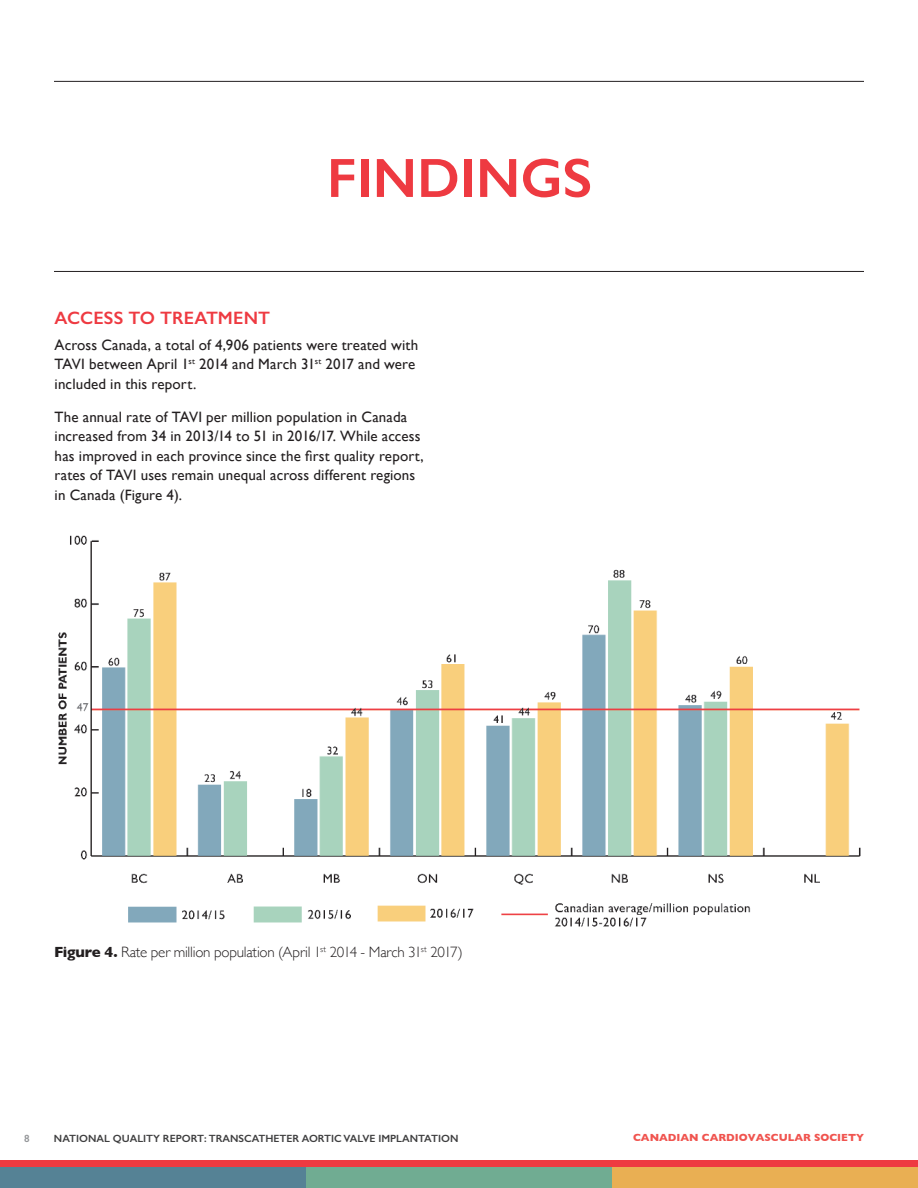
<style>
.page{position:relative;width:918px;height:1188px;background:#fff}
.page>*{position:absolute;margin:0;border:0;box-sizing:border-box;transform-origin:0 0}
.t1{font:600 55.5px "Gill Sans";color:#ee3a41}
.t2{font:600 18px "Gill Sans";color:#ee3a41}
.t3{font:15px/19.5px "Gill Sans";letter-spacing:.01em;color:#231f20}
.t4{font:300 15px "Gill Sans";letter-spacing:-.015em;color:#231f20}
.t5{font:600 10.5px "Gill Sans";color:#3e3e3f}
.t6{font:700 10.5px "Gill Sans";color:#f0544f}
.t7{font:600 10.5px "Gill Sans";color:#939598}
.s1{font-weight:700}
</style>
<div class="page">
<hr style="left:54px;top:81px;width:810px;height:1px;background:#231f20">
<hr style="left:54px;top:271px;width:810px;height:1px;background:#231f20">
<div style="left:0;top:1160px;width:918px;height:8px;background:#ee3a41"></div>
<div style="left:0;top:1168px;width:306px;height:20px;background:#558295"></div>
<div style="left:306px;top:1168px;width:306px;height:20px;background:#70ac92"></div>
<div style="left:612px;top:1168px;width:306px;height:20px;background:#e9af53"></div>
<img style="left:58px;top:535px;width:802px;height:392px">
<h1 class="t1" style="left:327px;top:157px;width:267px">FINDINGS</h1>
<p class="t2" style="left:55px;top:311px;width:217px">ACCESS TO TREATMENT</p>
<p class="t3" style="left:55px;top:335px;width:365px">Across Canada, a total of 4,906 patients were treated with<br>TAVI between April 1<sup>st</sup> 2014 and March 31<sup>st</sup> 2017 and were included in this report.</p>
<p class="t3" style="left:55px;top:408px;width:371px">The annual rate of TAVI per million population in Canada increased from 34 in 2013/14 to 51 in 2016/17. While access has improved in each province since the first quality report, rates of TAVI uses remain unequal across different regions in Canada (Figure 4).</p>
<p class="t4" style="left:54px;top:945px;width:410px"><span class="s1">Figure 4.</span> Rate per million population (April 1<sup>st</sup> 2014 - March 31<sup>st</sup> 2017)</p>
<p class="t7" style="left:24px;top:1134px;width:7px">8</p>
<p class="t5" style="left:54px;top:1134px;width:406px">NATIONAL QUALITY REPORT: TRANSCATHETER AORTIC VALVE IMPLANTATION</p>
<p class="t6" style="left:633px;top:1133px;width:232px">CANADIAN CARDIOVASCULAR SOCIETY</p>
</div>
